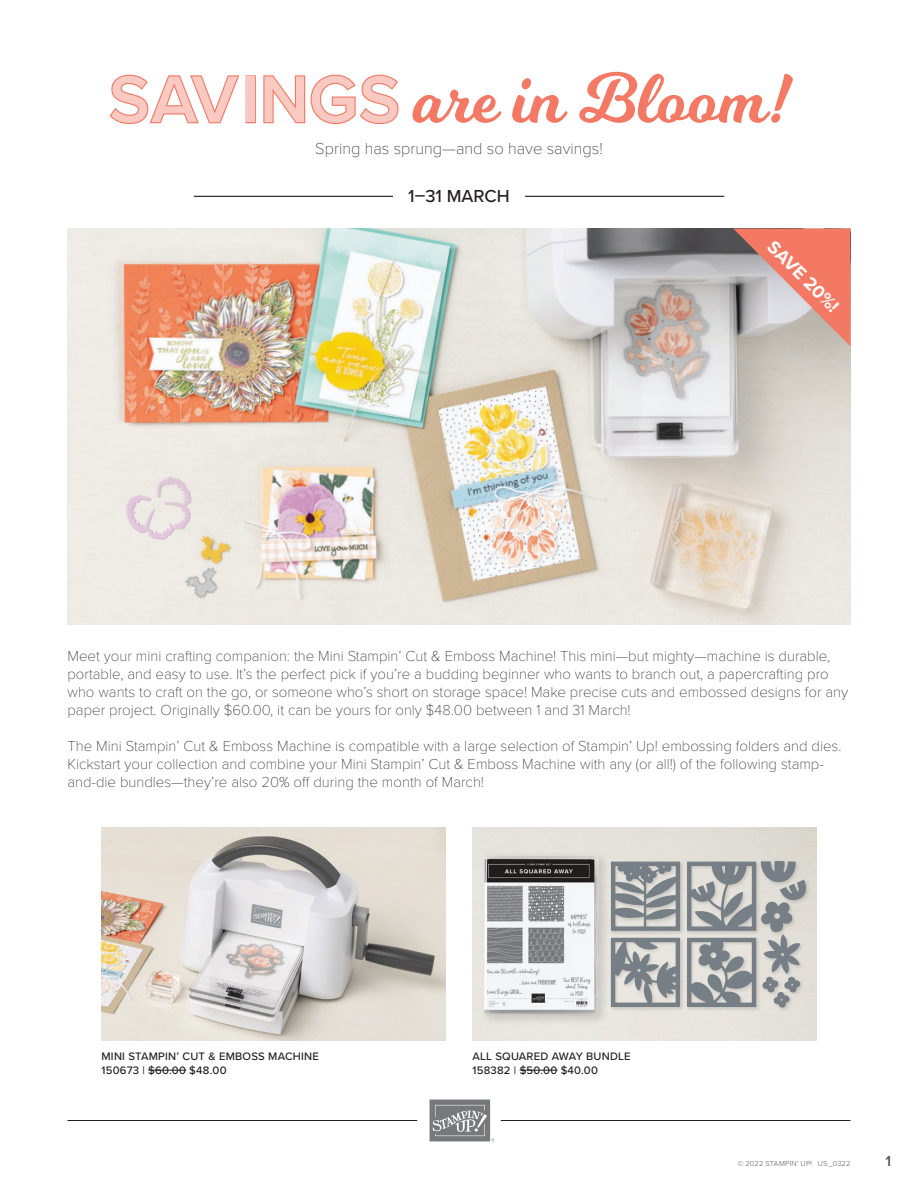
<style>
.page{position:relative;width:918px;height:1188px;background:#fff}
.page>*{position:absolute;margin:0;border:0;box-sizing:border-box;transform-origin:0 0}
.t1{font:69.6px "Milkshake";color:#f37965}
.t2{font:700 18.6px "Proxima Nova";color:#fffefd}
.t3{font:500 18px "Proxima Nova";color:#231f20}
.t4{font:100 16.5px "Proxima Nova T";color:#231f20}
.t5{font:100 15px/18px "Proxima Nova T";color:#231f20}
.t6{font:600 15px "Proxima Nova";color:#57585a}
.t7{font:500 11.25px "Proxima Nova";letter-spacing:.02em;color:#231f20}
.t8{font:300 7.5px "Proxima Nova";letter-spacing:.025em;color:#57585a}
.s1{font-family:"Proxima Nova";font-weight:600;font-size:68.4px}
</style>
<div class="page">
<img style="left:68px;top:229px;width:782px;height:395px">
<svg style="left:430px;top:1100px;width:64px;height:41px;background:#919395"></svg>
<hr style="left:68px;top:1120px;width:349px;height:1px;background:#231f20">
<hr style="left:501px;top:1120px;width:349px;height:1px;background:#231f20">
<hr style="left:148px;top:1070px;width:38px;height:1px;background:#231f20">
<hr style="left:520px;top:1070px;width:38px;height:1px;background:#231f20">
<hr style="left:194px;top:196px;width:530px;height:1px;background:#000">
<div style="left:393px;top:188px;width:132px;height:14px;background:#fff"></div>
<svg style="left:733px;top:229px;width:117px;height:117px;background:#d3978d"></svg>
<div style="left:481px;top:850px;width:130px;height:177px;background:#231f20;opacity:.15"></div>
<img style="left:484px;top:853px;width:115px;height:162px">
<div style="left:760px;top:860px;width:40px;height:27px;background:#dbd8cf"></div>
<div style="left:779px;top:879px;width:32px;height:26px;background:#ddd9d0"></div>
<div style="left:773px;top:991px;width:21px;height:21px;background:#231f20;opacity:.15"></div>
<div style="left:610px;top:860px;width:75px;height:76px;background:#231f20;opacity:.15"></div>
<svg style="left:611px;top:862px;width:69px;height:69px;background:#9a9ea0"></svg>
<div style="left:686px;top:860px;width:75px;height:76px;background:#e0ded6"></div>
<div style="left:610px;top:937px;width:75px;height:75px;background:#231f20;opacity:.15"></div>
<svg style="left:611px;top:938px;width:69px;height:69px;background:#a3a7a8"></svg>
<div style="left:686px;top:937px;width:75px;height:75px;background:#dcd9d3"></div>
<svg style="left:687px;top:861px;width:122px;height:147px"></svg>
<svg style="left:102px;top:828px;width:344px;height:213px;background:#d3cdc6"></svg>
<p class="t1" style="left:109px;top:49px;width:680px"><span class="s1">SAVINGS</span> are in Bloom!</p>
<p class="t4" style="left:315px;top:136px;width:289px">Spring has sprung—and so have savings!</p>
<p class="t3" style="left:408px;top:182px;width:103px">1–31 MARCH</p>
<p class="t2" style="left:780px;top:234px;width:94px;rotate:45deg">SAVE 20%!</p>
<p class="t5" style="left:68px;top:646px;width:782px">Meet your mini crafting companion: the Mini Stampin’ Cut &amp; Emboss Machine! This mini—but mighty—machine is durable, portable, and easy to use. It’s the perfect pick if you’re a budding beginner who wants to branch out, a papercrafting pro who wants to craft on the go, or someone who’s short on storage space! Make precise cuts and embossed designs for any paper project. Originally $60.00, it can be yours for only $48.00 between 1 and 31 March!</p>
<p class="t5" style="left:68px;top:736px;width:776px">The Mini Stampin’ Cut &amp; Emboss Machine is compatible with a large selection of Stampin’ Up! embossing folders and dies.<br>Kickstart your collection and combine your Mini Stampin’ Cut &amp; Emboss Machine with any (or all!) of the following stamp&shy;and-die bundles—they’re also 20% off during the month of March!</p>
<p class="t7" style="left:102px;top:1048px;width:219px">MINI STAMPIN’ CUT &amp; EMBOSS MACHINE</p>
<p class="t7" style="left:102px;top:1062px;width:127px">150673 | $60.00 $48.00</p>
<p class="t7" style="left:472px;top:1048px;width:160px">ALL SQUARED AWAY BUNDLE</p>
<p class="t7" style="left:472px;top:1062px;width:127px">158382 | $50.00 $40.00</p>
<p class="t8" style="left:738px;top:1158px;width:114px">© 2022 STAMPIN' UP! US_0322</p>
<p class="t6" style="left:886px;top:1150px;width:7px">1</p>
</div>
